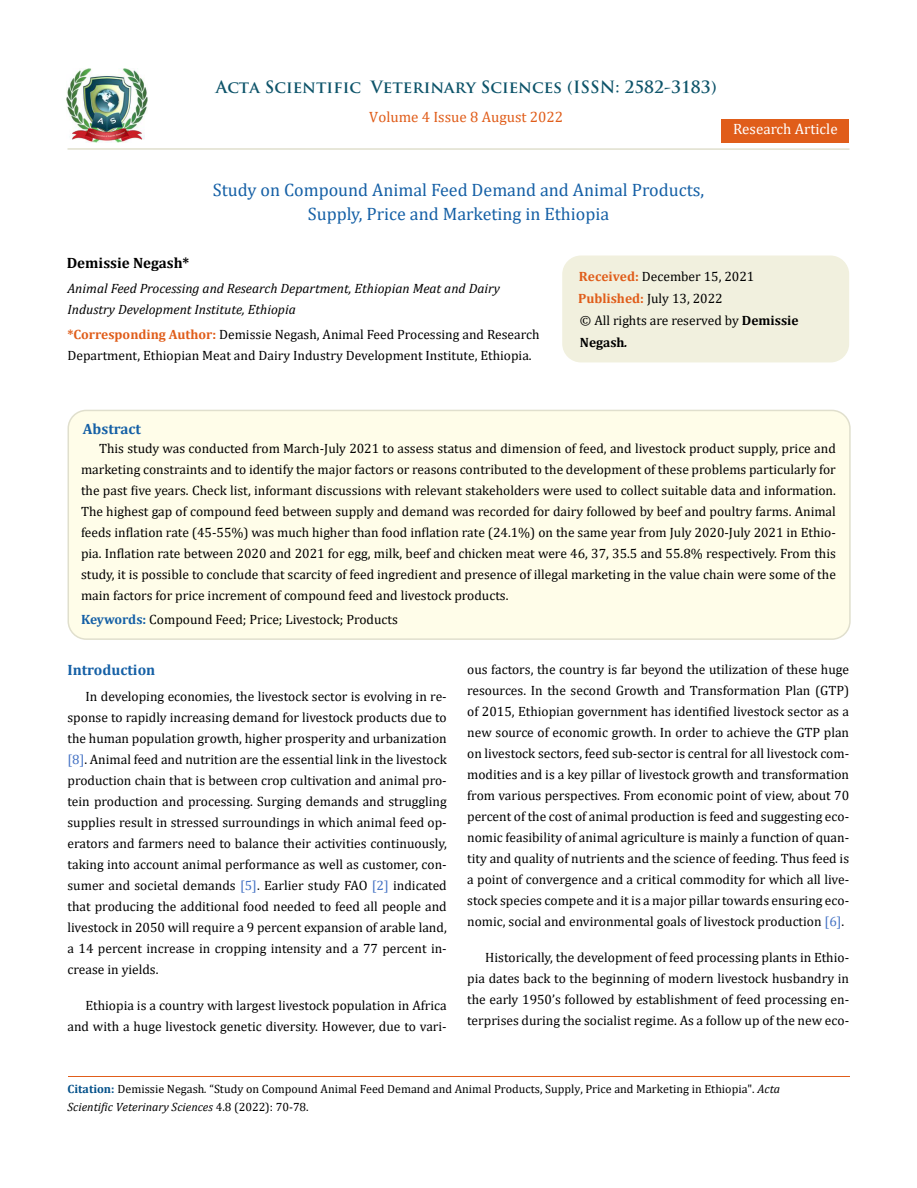
<style>
.page{position:relative;width:917px;height:1188px;background:#fff}
.page>*{position:absolute;margin:0;border:0;box-sizing:border-box;transform-origin:0 0}
.t1{font:18px/24px "Cambria";color:#1560a6;text-align:center}
.t2{font:700 16.5px "Trajan Pro";color:#0e546a}
.t3{font:15px "Cambria";color:#e05d1a}
.t4{font:700 15px "Cambria";color:#1560a6}
.t5{font:700 15px "Cambria";color:#000}
.t6{font:15px "Cambria";color:#fff}
.t7{font:13.5px/21px "Cambria";color:#000;text-align:justify}
.t8{font:italic 13.5px/21px "Cambria";color:#000}
.t9{font:12px/18px "Cambria";color:#000}
.s1{font-weight:700;color:#e05d1a}
.s2{font-weight:700}
.s3{font-weight:700;font-style:italic}
.s4{font-weight:700;color:#1560a6}
.s5{color:#4472c4}
.s6{font-weight:700;color:#035089}
.s7{font-style:italic}
</style>
<div class="page">
<img style="left:67px;top:68px;width:80px;height:74px">
<div style="left:721px;top:119px;width:128px;height:23px;background:#e05d1a"></div>
<div style="left:563px;top:256px;width:285px;height:106px;background:#f1f0de;border-radius:18px"></div>
<div style="left:562px;top:256px;width:287px;height:106px;border:2px solid #f1f0de;border-radius:18px"></div>
<div style="left:68px;top:410px;width:781px;height:229px;background:#fffde9;border-radius:18px"></div>
<div style="left:67px;top:410px;width:783px;height:230px;border:2px solid #e0dfcd;border-radius:18px"></div>
<hr style="left:68px;top:1076px;width:781px;height:1px;background:#e05d1a">
<hr style="left:67px;top:148px;width:782px;height:2px;background:#e0dfcd">
<p class="t2" style="left:216px;top:77px;width:502px">Acta Scientific Veterinary Sciences (ISSN: 2582-3183)</p>
<p class="t3" style="left:369px;top:108px;width:195px">Volume 4 Issue 8 August 2022</p>
<p class="t6" style="left:733px;top:120px;width:106px">Research Article</p>
<h1 class="t1" style="left:213px;top:178px;width:493px">Study on Compound Animal Feed Demand and Animal Products,<br>Supply, Price and Marketing in Ethiopia</h1>
<p class="t5" style="left:67px;top:252px;width:124px">Demissie Negash*</p>
<p class="t8" style="left:67px;top:278px;width:434px">Animal Feed Processing and Research Department, Ethiopian Meat and Dairy<br>Industry Development Institute, Ethiopia</p>
<p class="t7" style="left:67px;top:324px;width:473px"><span class="s1">*Corresponding Author:</span> Demissie Negash, Animal Feed Processing and Research<br>Department, Ethiopian Meat and Dairy Industry Development Institute, Ethiopia.</p>
<p class="t7" style="left:578px;top:265px;width:222px;line-height:21.9px;text-align:left"><span class="s1">Received:</span> December 15, 2021<br><span class="s1">Published:</span> July 13, 2022<br>© All rights are reserved by <span class="s2">Demissie<br>Negash</span><span class="s3">.</span></p>
<p class="t4" style="left:83px;top:418px;width:60px">Abstract</p>
<p class="t7" style="left:81px;top:438px;width:756px;text-indent:18px">This study was conducted from March-July 2021 to assess status and dimension of feed, and livestock product supply, price and marketing constraints and to identify the major factors or reasons contributed to the development of these problems particularly for the past five years. Check list, informant discussions with relevant stakeholders were used to collect suitable data and information.<br>The highest gap of compound feed between supply and demand was recorded for dairy followed by beef and poultry farms. Animal feeds inflation rate (45-55%) was much higher than food inflation rate (24.1%) on the same year from July 2020-July 2021 in Ethio&shy;pia. Inflation rate between 2020 and 2021 for egg, milk, beef and chicken meat were 46, 37, 35.5 and 55.8% respectively. From this study, it is possible to conclude that scarcity of feed ingredient and presence of illegal marketing in the value chain were some of the main factors for price increment of compound feed and livestock products.</p>
<p class="t7" style="left:81px;top:609px;width:318px"><span class="s4">Keywords:</span> Compound Feed; Price; Livestock; Products</p>
<p class="t4" style="left:67px;top:660px;width:89px">Introduction</p>
<p class="t7" style="left:67px;top:686px;width:381px;text-indent:18px">In developing economies, the livestock sector is evolving in re&shy;sponse to rapidly increasing demand for livestock products due to the human population growth, higher prosperity and urbanization <span class="s5">[8]</span>. Animal feed and nutrition are the essential link in the livestock production chain that is between crop cultivation and animal pro&shy;tein production and processing. Surging demands and struggling supplies result in stressed surroundings in which animal feed op&shy;erators and farmers need to balance their activities continuously, taking into account animal performance as well as customer, con&shy;sumer and societal demands <span class="s5">[5]</span>. Earlier study FAO <span class="s5">[2]</span> indicated that producing the additional food needed to feed all people and livestock in 2050 will require a 9 percent expansion of arable land, a 14 percent increase in cropping intensity and a 77 percent in&shy;crease in yields.</p>
<p class="t7" style="left:67px;top:995px;width:381px;text-align:right">Ethiopia is a country with largest livestock population in Africa and with a huge livestock genetic diversity. However, due to vari-</p>
<p class="t7" style="left:467px;top:658px;width:383px">ous factors, the country is far beyond the utilization of these huge resources. In the second Growth and Transformation Plan (GTP) of 2015, Ethiopian government has identified livestock sector as a new source of economic growth. In order to achieve the GTP plan on livestock sectors, feed sub-sector is central for all livestock com&shy;modities and is a key pillar of livestock growth and transformation from various perspectives. From economic point of view, about 70 percent of the cost of animal production is feed and suggesting eco&shy;nomic feasibility of animal agriculture is mainly a function of quan&shy;tity and quality of nutrients and the science of feeding. Thus feed is a point of convergence and a critical commodity for which all live&shy;stock species compete and it is a major pillar towards ensuring eco&shy;nomic, social and environmental goals of livestock production <span class="s5">[6]</span>.</p>
<p class="t7" style="left:467px;top:947px;width:383px;text-indent:18px">Historically, the development of feed processing plants in Ethio&shy;pia dates back to the beginning of modern livestock husbandry in the early 1950’s followed by establishment of feed processing en&shy;terprises during the socialist regime. As a follow up of the new eco-</p>
<p class="t9" style="left:68px;top:1080px;width:714px"><span class="s6">Citation:</span> Demissie Negash<span class="s7">.</span> “Study on Compound Animal Feed Demand and Animal Products, Supply, Price and Marketing in Ethiopia". <span class="s7">Acta<br>Scientific Veterinary Sciences</span> 4.8 (2022): 70-78.</p>
</div>
